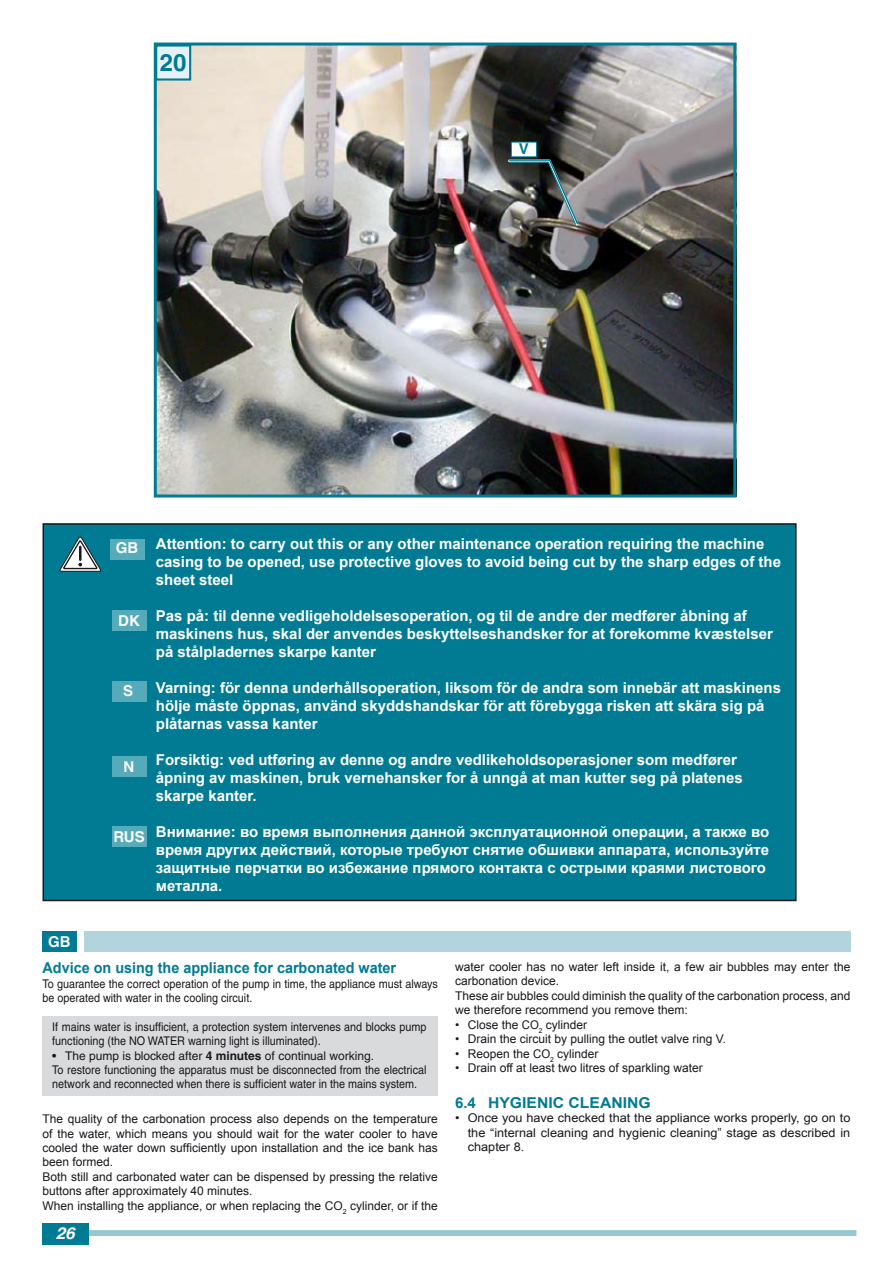
<style>
.page{position:relative;width:893px;height:1263px;background:#fff}
.page>*{position:absolute;margin:0;border:0;box-sizing:border-box;transform-origin:0 0}
.t1{font:700 24px "Helvetica";color:#007b93}
.t2{font:italic 700 16.5px "Helvetica";color:#fff;scale:1.05 1}
.t3{font:700 15px/18px "Arial";color:#fff}
.t4{font:700 15px "Arial";color:#007b93;scale:.96 1}
.t5{font:700 15px "Arial";color:#007b93}
.t6{font:700 15px "Helvetica";color:#fafcfd}
.t7{font:700 15px "Helvetica";color:#007b93}
.t8{font:12px/14.4px "Arial";color:#1a171c}
.t9{font:12px/14.4px "Helvetica";color:#1a171c;scale:.9 1}
.t10{font:12px/14.4px "Helvetica";color:#1a171c}
.t11{font:12px/14.4px "Arial";color:#1a171c;text-align:justify;scale:1.06 1}
.s1{font-weight:700}
</style>
<div class="page">
<div style="left:44px;top:1230px;width:812px;height:6px;background:#97c7d1"></div>
<div style="left:43px;top:1223px;width:46px;height:22px;background:#007b93"></div>
<img style="left:158px;top:47px;width:574px;height:446px">
<div style="left:154px;top:43px;width:582px;height:454px;border:3px solid #007b93"></div>
<div style="left:155px;top:44px;width:36px;height:37px;background:#e6f1f4;border:2px solid #007b93"></div>
<div style="left:43px;top:524px;width:753px;height:376px;background:#007b93"></div>
<div style="left:43px;top:523px;width:754px;height:378px;border:2px solid #1a171c"></div>
<svg style="left:59px;top:536px;width:42px;height:36px"></svg>
<img style="left:507px;top:158px;width:74px;height:70px">
<div style="left:511px;top:142px;width:25px;height:15px;background:#fff"></div>
<div style="left:511px;top:142px;width:26px;height:15px;border:1px solid #007b93"></div>
<div style="left:43px;top:1016px;width:395px;height:79px;background:#d9dadb"></div>
<div style="left:84px;top:932px;width:766px;height:20px;background:#b2d5dd"></div>
<div style="left:43px;top:932px;width:34px;height:20px;background:#007b93"></div>
<div style="left:112px;top:611px;width:34px;height:20px;background:#56abba"></div>
<div style="left:111px;top:539px;width:34px;height:20px;background:#56abba"></div>
<div style="left:112px;top:681px;width:34px;height:20px;background:#56abba"></div>
<div style="left:112px;top:757px;width:34px;height:20px;background:#56abba"></div>
<div style="left:112px;top:827px;width:34px;height:20px;background:#56abba"></div>
<h1 class="t1" style="left:160px;top:47px;width:28px">20</h1>
<p class="t7" style="left:519px;top:140px;width:12px">V</p>
<p class="t6" style="left:48px;top:932px;width:24px">GB</p>
<p class="t6" style="left:116px;top:539px;width:24px">GB</p>
<p class="t6" style="left:118px;top:612px;width:23px">DK</p>
<p class="t6" style="left:123px;top:681px;width:12px">S</p>
<p class="t6" style="left:124px;top:757px;width:12px">N</p>
<p class="t6" style="left:113px;top:828px;width:33px">RUS</p>
<p class="t3" style="left:156px;top:535px;width:627px">Attention: to carry out this or any other maintenance operation requiring the machine casing to be opened, use protective gloves to avoid being cut by the sharp edges of the sheet steel</p>
<p class="t3" style="left:156px;top:607px;width:618px">Pas på: til denne vedligeholdelsesoperation, og til de andre der medfører åbning af maskinens hus, skal der anvendes beskyttelseshandsker for at forekomme kvæstelser på stålpladernes skarpe kanter</p>
<p class="t3" style="left:156px;top:679px;width:627px">Varning: för denna underhållsoperation, liksom för de andra som innebär att maskinens hölje måste öppnas, använd skyddshandskar för att förebygga risken att skära sig på plåtarnas vassa kanter</p>
<p class="t3" style="left:156px;top:751px;width:588px">Forsiktig: ved utføring av denne og andre vedlikeholdsoperasjoner som medfører åpning av maskinen, bruk vernehansker for å unngå at man kutter seg på platenes skarpe kanter.</p>
<p class="t3" style="left:156px;top:823px;width:615px">Внимание: во время выполнения данной эксплуатационной операции, а также во время других действий, которые требуют снятие обшивки аппарата, используйте защитные перчатки во избежание прямого контакта с острыми краями листового металла.</p>
<p class="t4" style="left:43px;top:958px;width:370px">Advice on using the appliance for carbonated water</p>
<p class="t9" style="left:43px;top:976px;width:441px">To guarantee the correct operation of the pump in time, the appliance must always be operated with water in the cooling circuit.</p>
<p class="t9" style="left:52px;top:1019px;width:417px">If mains water is insufficient, a protection system intervenes and blocks pump functioning (the NO WATER warning light is illuminated).</p>
<p class="t10" style="left:52px;top:1048px;width:376px">• The pump is blocked after <span class="s1">4 minutes</span> of continual working.<br>To restore functioning the apparatus must be disconnected from the electrical network and reconnected when there is sufficient water in the mains system.</p>
<p class="t8" style="left:43px;top:1112px;width:397px">The quality of the carbonation process also depends on the temperature of the water, which means you should wait for the water cooler to have cooled the water down sufficiently upon installation and the ice bank has been formed.<br>Both still and carbonated water can be dispensed by pressing the relative buttons after approximately 40 minutes.<br>When installing the appliance, or when replacing the CO<sub>2</sub> cylinder, or if the</p>
<p class="t2" style="left:56px;top:1223px;width:20px">26</p>
<p class="t8" style="left:455px;top:960px;width:397px">water cooler has no water left inside it, a few air bubbles may enter the carbonation device.<br>These air bubbles could diminish the quality of the carbonation process, and we therefore recommend you remove them:</p>
<p class="t8" style="left:455px;top:1017px;width:134px">• Close the CO<sub>2</sub> cylinder</p>
<p class="t8" style="left:455px;top:1032px;width:273px">• Drain the circuit by pulling the outlet valve ring V.</p>
<p class="t8" style="left:455px;top:1046px;width:145px">• Reopen the CO<sub>2</sub> cylinder</p>
<p class="t8" style="left:455px;top:1060px;width:249px">• Drain off at least two litres of sparkling water</p>
<p class="t5" style="left:455px;top:1093px;width:197px">6.4 HYGIENIC CLEANING</p>
<p class="t11" style="left:468px;top:1111px;width:362px;text-indent:-13px">• Once you have checked that the appliance works properly, go on to the “internal cleaning and hygienic cleaning” stage as described in chapter 8.</p>
</div>
